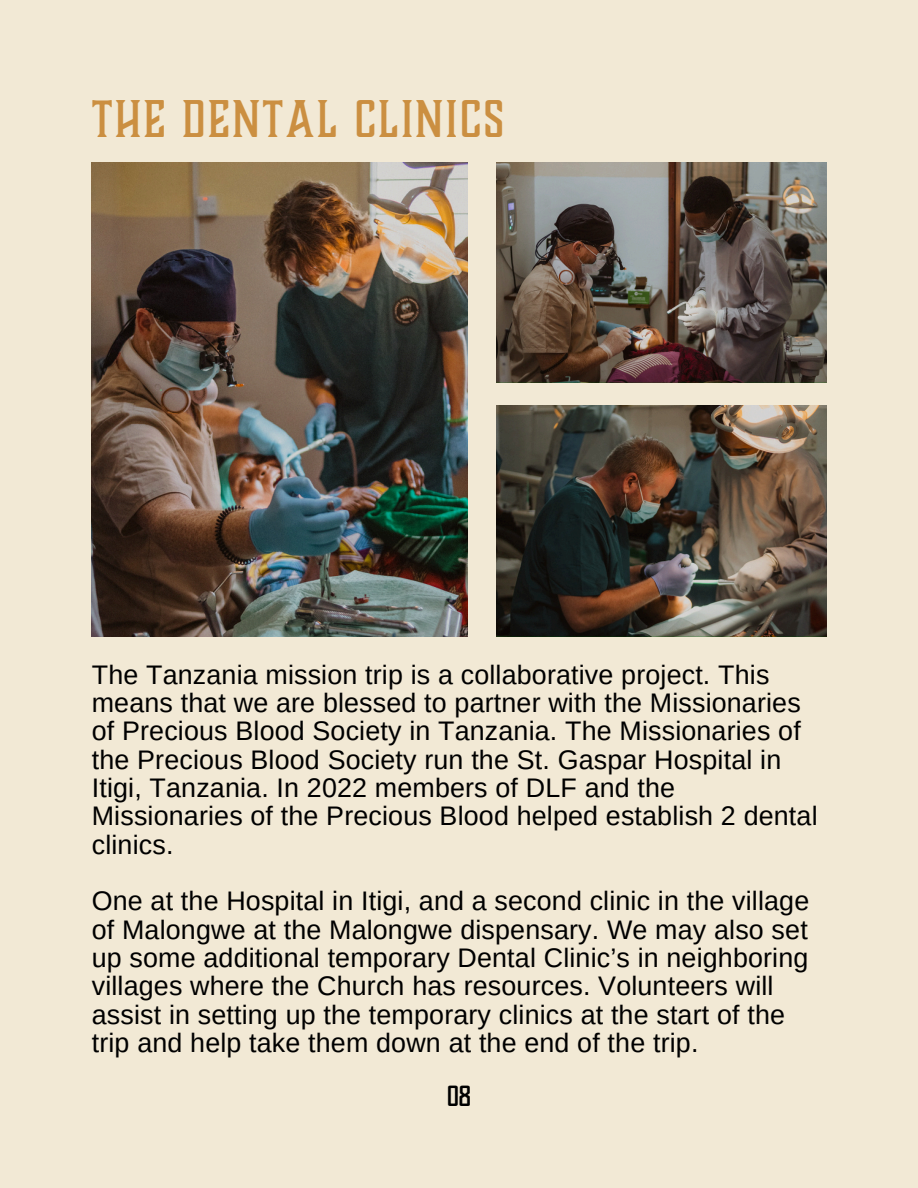
<style>
.page{position:relative;width:918px;height:1188px;background:#f2e9d5}
.page>*{position:absolute;margin:0;border:0;box-sizing:border-box;transform-origin:0 0}
.t1{font:48.9px "Boucherie Block";letter-spacing:.055em;color:#cb8f41}
.t2{font:27px "Boucherie Block";color:#000}
.t3{font:26.85px/28.3px "Arimo";letter-spacing:.005em;color:#000}
</style>
<div class="page">
<img style="left:92px;top:162px;width:376px;height:475px">
<img style="left:497px;top:162px;width:329px;height:221px">
<img style="left:497px;top:406px;width:329px;height:231px">
<h1 class="t1" style="left:92px;top:87px;width:413px">THE DENTAL CLINICS</h1>
<p class="t3" style="left:92px;top:660px;width:727px">The Tanzania mission trip is a collaborative project. This means that we are blessed to partner with the Missionaries of Precious Blood Society in Tanzania. The Missionaries of the Precious Blood Society run the St. Gaspar Hospital in Itigi, Tanzania. In 2022 members of DLF and the Missionaries of the Precious Blood helped establish 2 dental clinics.</p>
<p class="t3" style="left:92px;top:887px;width:719px">One at the Hospital in Itigi, and a second clinic in the village of Malongwe at the Malongwe dispensary. We may also set up some additional temporary Dental Clinic’s in neighboring villages where the Church has resources. Volunteers will assist in setting up the temporary clinics at the start of the trip and help take them down at the end of the trip.</p>
<p class="t2" style="left:447px;top:1078px;width:25px">08</p>
</div>
